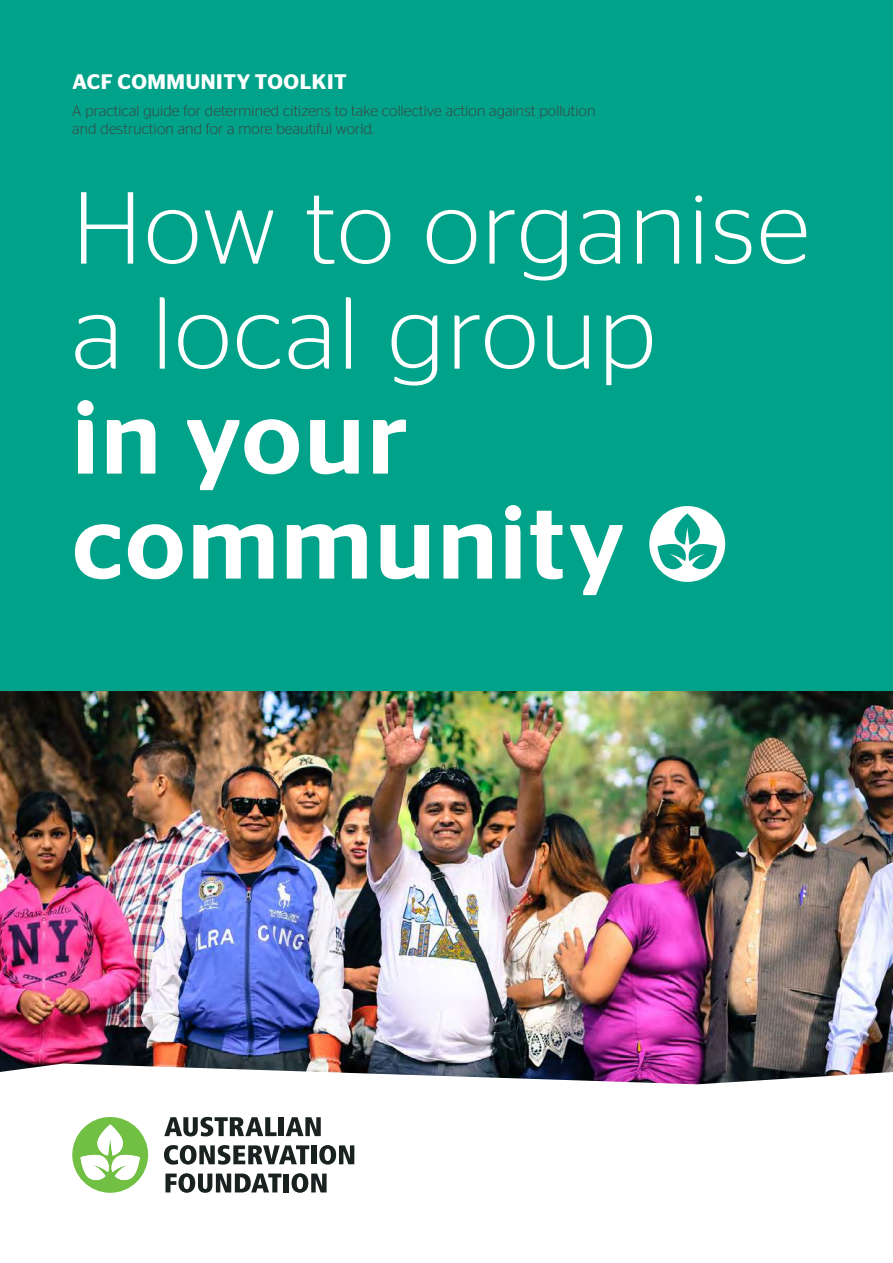
<style>
.page{position:relative;width:893px;height:1263px;background:#fff}
.page>*{position:absolute;margin:0;border:0;box-sizing:border-box;transform-origin:0 0}
.t1{font:300 102px/105px "Stag Sans";letter-spacing:.025em;color:#fff}
.t2{font:500 102px/105px "Stag Sans";letter-spacing:.025em;color:#fff}
.t3{font:600 21px "Stag Sans";letter-spacing:.03em;color:#fff}
.t4{font:300 15px/18px "Stag Sans";letter-spacing:.01em;color:#404041}
</style>
<div class="page">
<div style="left:0;top:0;width:893px;height:1037px;background:#00a389"></div>
<img style="left:0;top:691px;width:893px;height:393px">
<svg style="left:649px;top:506px;width:76px;height:76px"></svg>
<svg style="left:164px;top:1117px;width:113px;height:19px"></svg>
<div style="left:279px;top:1117px;width:5px;height:19px;background:#192221"></div>
<svg style="left:286px;top:1117px;width:35px;height:19px"></svg>
<svg style="left:164px;top:1145px;width:145px;height:19px"></svg>
<div style="left:311px;top:1145px;width:5px;height:19px;background:#192221"></div>
<svg style="left:319px;top:1145px;width:35px;height:19px"></svg>
<svg style="left:165px;top:1173px;width:116px;height:20px"></svg>
<div style="left:284px;top:1173px;width:5px;height:19px;background:#192221"></div>
<svg style="left:292px;top:1173px;width:35px;height:20px"></svg>
<svg style="left:72px;top:1117px;width:76px;height:76px"></svg>
<h2 class="t3" style="left:72px;top:74px;width:276px">ACF COMMUNITY TOOLKIT</h2>
<p class="t4" style="left:72px;top:103px;width:525px">A practical guide for determined citizens to take collective action against pollution and destruction and for a more beautiful world.</p>
<h1 class="t1" style="left:72px;top:184px;width:739px">How to organise a local group</h1>
<h1 class="t2" style="left:72px;top:393px;width:554px">in your community</h1>
</div>
